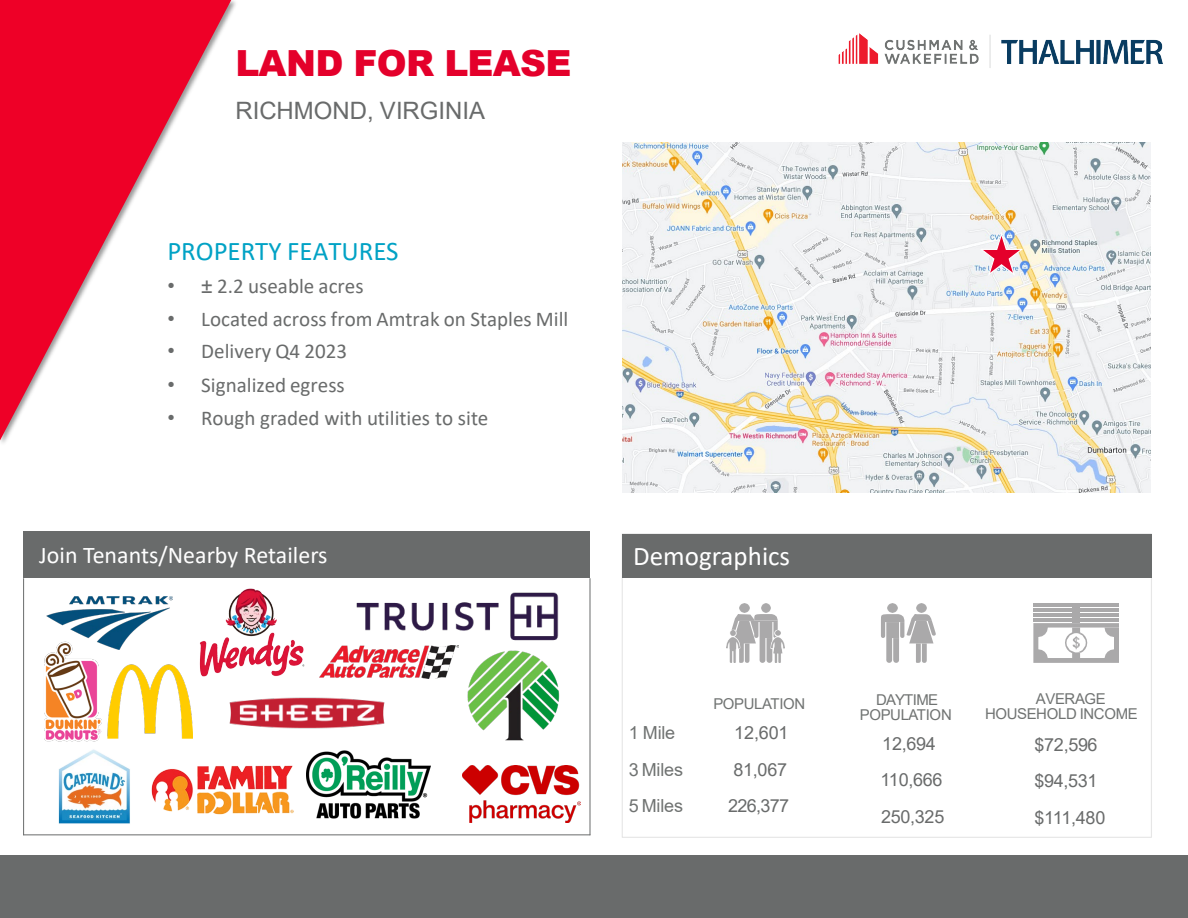
<style>
.page{position:relative;width:1188px;height:918px;background:#fff}
.page>*{position:absolute;margin:0;border:0;box-sizing:border-box;transform-origin:0 0}
.t1{font:900 36px "Arial";letter-spacing:-.02em;color:#e4002b}
.t2{font:27px "Calibri";color:#00a2c5}
.t3{font:27px "Calibri";color:#fff}
.t4{font:24px "Calibri";color:#fff}
.t5{font:24px "Arial";color:#696b6b}
.t6{font:21px "Calibri";color:#696b6b}
.t7{font:18px "Arial";letter-spacing:-.015em;color:#696b6b}
.t8{font:18px "Arial";letter-spacing:-.01em;color:#707372}
.t9{font:15px/15.1px "Arial";letter-spacing:-.025em;color:#707372}
.s1{font-family:"Arial"}
</style>
<div class="page">
<svg style="left:0;top:0;width:231px;height:440px"></svg>
<div style="left:0;top:855px;width:1188px;height:63px;background:#696b6b"></div>
<img style="left:838px;top:33px;width:325px;height:35px">
<img style="left:726px;top:630px;width:6px;height:32px">
<svg style="left:732px;top:603px;width:46px;height:60px"></svg>
<img style="left:771px;top:630px;width:13px;height:33px">
<hr style="left:1033px;top:603px;width:86px;height:3px;background:#aaa9aa">
<svg style="left:1033px;top:606px;width:86px;height:57px"></svg>
<svg style="left:881px;top:603px;width:55px;height:60px"></svg>
<div style="left:24px;top:531px;width:566px;height:47px;background:#696b6b"></div>
<hr style="left:23px;top:578px;width:1px;height:257px;background:#696b6b">
<hr style="left:590px;top:578px;width:1px;height:257px;background:#696b6b">
<hr style="left:23px;top:834px;width:567px;height:1px;background:#696b6b">
<div style="left:622px;top:534px;width:529px;height:44px;background:#696b6b"></div>
<img style="left:44px;top:649px;width:64px;height:93px">
<img style="left:467px;top:667px;width:93px;height:74px">
<img style="left:463px;top:765px;width:118px;height:58px">
<img style="left:108px;top:664px;width:85px;height:75px">
<img style="left:47px;top:597px;width:125px;height:52px">
<img style="left:180px;top:588px;width:115px;height:115px">
<img style="left:356px;top:592px;width:203px;height:75px">
<img style="left:151px;top:766px;width:143px;height:49px">
<img style="left:306px;top:758px;width:124px;height:78px">
<img style="left:219px;top:644px;width:177px;height:137px">
<img style="left:319px;top:646px;width:140px;height:33px">
<img style="left:58px;top:749px;width:72px;height:75px">
<img style="left:622px;top:142px;width:528px;height:351px">
<svg style="left:980px;top:230px;width:45px;height:47px"></svg>
<h1 class="t1" style="left:235px;top:37px;width:337px">LAND FOR LEASE</h1>
<p class="t5" style="left:235px;top:94px;width:251px">RICHMOND, VIRGINIA</p>
<p class="t2" style="left:167px;top:233px;width:233px">PROPERTY FEATURES</p>
<p class="t6" style="left:167px;top:271px;width:198px"><span class="s1">• ±</span> 2.2 useable acres</p>
<p class="t6" style="left:167px;top:304px;width:403px"><span class="s1">•</span> Located across from Amtrak on Staples Mill</p>
<p class="t6" style="left:167px;top:337px;width:181px"><span class="s1">•</span> Delivery Q4 2023</p>
<p class="t6" style="left:167px;top:370px;width:179px"><span class="s1">•</span> Signalized egress</p>
<p class="t6" style="left:167px;top:403px;width:322px"><span class="s1">•</span> Rough graded with utilities to site</p>
<p class="t4" style="left:39px;top:538px;width:290px">Join Tenants/Nearby Retailers</p>
<p class="t3" style="left:633px;top:537px;width:158px">Demographics</p>
<p class="t8" style="left:629px;top:720px;width:48px">1 Mile</p>
<p class="t8" style="left:629px;top:757px;width:56px">3 Miles</p>
<p class="t8" style="left:629px;top:793px;width:56px">5 Miles</p>
<p class="t9" style="left:713px;top:696px;width:93px">POPULATION</p>
<p class="t7" style="left:734px;top:720px;width:56px">12,601</p>
<p class="t7" style="left:734px;top:757px;width:55px">81,067</p>
<p class="t7" style="left:728px;top:793px;width:63px">226,377</p>
<p class="t9" style="left:860px;top:692px;width:93px;text-align:center">DAYTIME<br>POPULATION</p>
<p class="t7" style="left:882px;top:731px;width:55px">12,694</p>
<p class="t7" style="left:881px;top:767px;width:64px">110,666</p>
<p class="t7" style="left:881px;top:804px;width:65px">250,325</p>
<p class="t9" style="left:985px;top:691px;width:154px;text-indent:51px">AVERAGE<br>HOUSEHOLD INCOME</p>
<p class="t7" style="left:1035px;top:732px;width:65px">$72,596</p>
<p class="t7" style="left:1034px;top:769px;width:65px">$94,531</p>
<p class="t7" style="left:1034px;top:805px;width:73px">$111,480</p>
</div>
